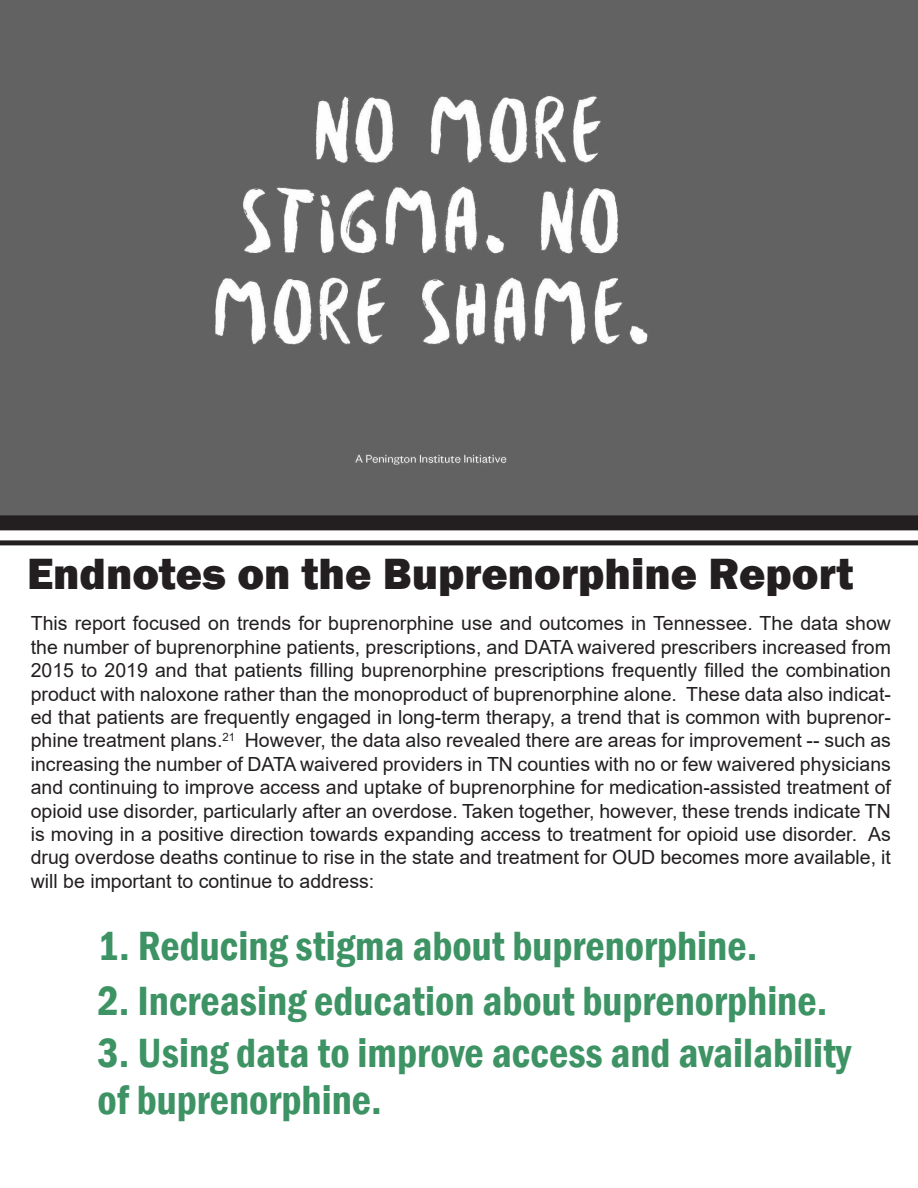
<style>
.page{position:relative;width:918px;height:1188px;background:#fff}
.page>*{position:absolute;margin:0;border:0;box-sizing:border-box;transform-origin:0 0}
.Black_Section_Header{font:800 45px "Franklin Gothic";color:#231f20}
.t1{font:600 condensed 42px "Franklin Gothic";color:#3d9364}
.t2{font:19.5px/23.4px "Arial";color:#231f20;text-align:justify}
</style>
<div class="page">
<div style="left:0;top:0;width:918px;height:515px;background:#626262"></div>
<div style="left:0;top:515px;width:918px;height:15px;background:#231f20"></div>
<div style="left:0;top:540px;width:918px;height:5px;background:#231f20"></div>
<img style="left:215px;top:95px;width:433px;height:370px">
<p class="Black_Section_Header" style="left:27px;top:545px;width:828px">Endnotes on the Buprenorphine Report</p>
<p class="t2" style="left:31px;top:612px;width:862px">This report focused on trends for buprenorphine use and outcomes in Tennessee. The data show the number of buprenorphine patients, prescriptions, and DATA waivered prescribers increased from 2015 to 2019 and that patients filling buprenorphine prescriptions frequently filled the combination product with naloxone rather than the monoproduct of buprenorphine alone. These data also indicat&shy;ed that patients are frequently engaged in long-term therapy, a trend that is common with buprenor&shy;phine treatment plans.<sup>21</sup> However, the data also revealed there are areas for improvement -- such as increasing the number of DATA waivered providers in TN counties with no or few waivered physicians and continuing to improve access and uptake of buprenorphine for medication-assisted treatment of opioid use disorder, particularly after an overdose. Taken together, however, these trends indicate TN is moving in a positive direction towards expanding access to treatment for opioid use disorder. As drug overdose deaths continue to rise in the state and treatment for OUD becomes more available, it will be important to continue to address:</p>
<p class="t1" style="left:98px;top:918px;width:661px">1. Reducing stigma about buprenorphine.</p>
<p class="t1" style="left:98px;top:973px;width:731px">2. Increasing education about buprenorphine.</p>
<p class="t1" style="left:98px;top:1025px;width:755px">3. Using data to improve access and availability</p>
<p class="t1" style="left:98px;top:1072px;width:286px">of buprenorphine.</p>
</div>
